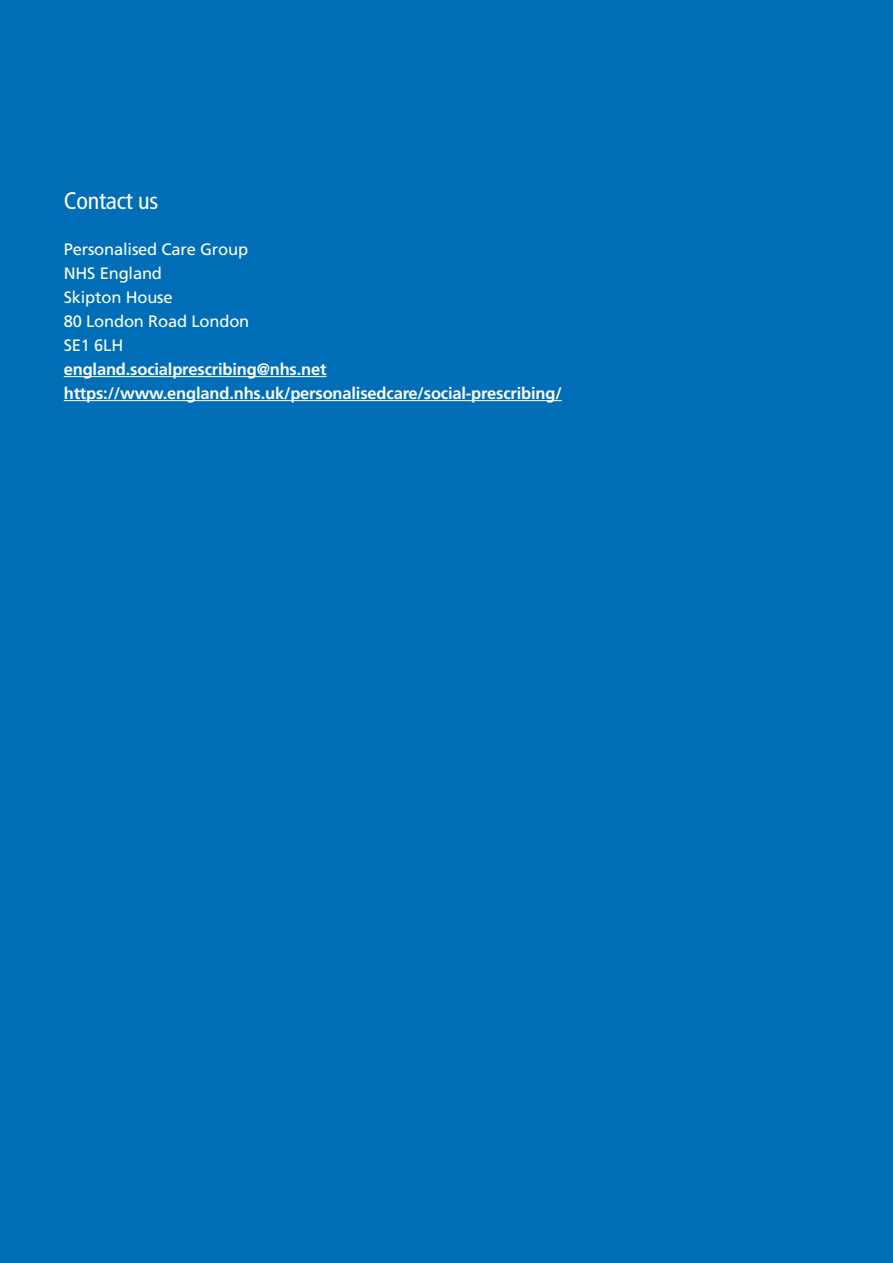
<style>
.page{position:relative;width:893px;height:1263px;background:#006eb7}
.page>*{position:absolute;margin:0;border:0;box-sizing:border-box;transform-origin:0 0}
.t1{font:condensed 24px "Frutiger LT Std";letter-spacing:-.01em;color:#fff}
.t2{font:700 16.5px/24px "Frutiger LT Std";letter-spacing:-.01em;color:#fff}
.t3{font:16.5px/24px "Frutiger LT Std";letter-spacing:-.01em;color:#fff}
</style>
<div class="page">
<hr style="left:64px;top:376px;width:263px;height:1px;background:#fff">
<hr style="left:64px;top:400px;width:498px;height:1px;background:#fff">
<h1 class="t1" style="left:64px;top:187px;width:96px">Contact us</h1>
<p class="t3" style="left:64px;top:237px;width:187px">Personalised Care Group<br>NHS England<br>Skipton House<br>80 London Road London<br>SE1 6LH</p>
<p class="t2" style="left:64px;top:357px;width:499px">england.socialprescribing@nhs.net https://www.england.nhs.uk/personalisedcare/social-prescribing/</p>
</div>
